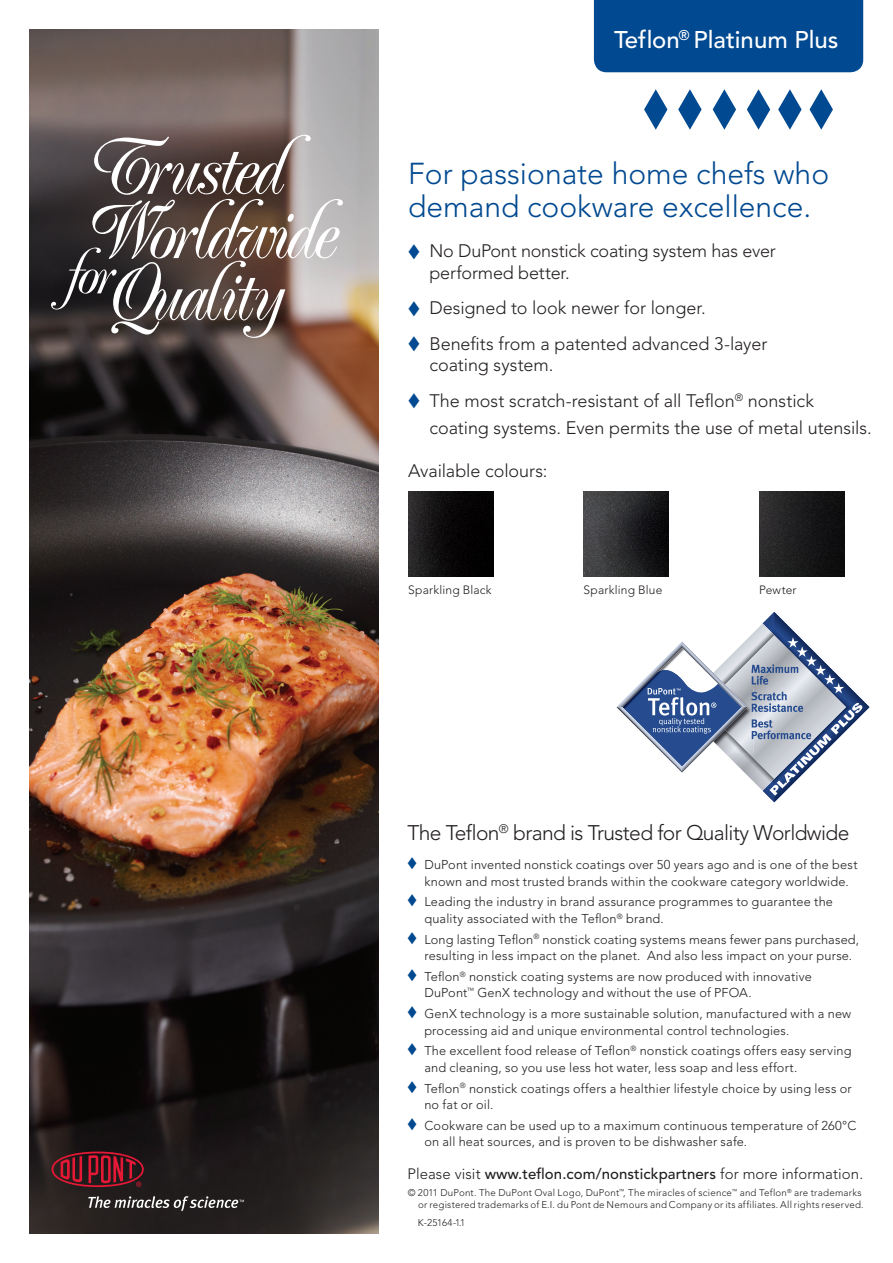
<style>
.page{position:relative;width:893px;height:1263px;background:#fff}
.page>*{position:absolute;margin:0;border:0;box-sizing:border-box;transform-origin:0 0}
.t1{font:300 30px/33px "Avenir";color:#014990}
.t2{font:500 24px "Avenir";color:#fff}
.t3{font:300 21px "Avenir";letter-spacing:-.03em;color:#231f20}
.t4{font:300 18px/21.6px "Avenir";letter-spacing:-.005em;color:#231f20}
.t5{font:500 15px "Avenir";letter-spacing:.005em;color:#231f20}
.t6{font:300 12.75px/16.5px "Avenir";letter-spacing:.015em;color:#231f20}
.t7{font:300 12px "Avenir";letter-spacing:.015em;color:#231f20}
.t8{font:300 9.75px/12px "Avenir";letter-spacing:.025em;color:#231f20;text-align:right}
.s1{color:#014990}
.s2{font-weight:300}
</style>
<div class="page">
<img style="left:30px;top:30px;width:348px;height:1203px">
<svg style="left:52px;top:1151px;width:92px;height:36px;background:#641923"></svg>
<svg style="left:88px;top:1196px;width:156px;height:15px;background:#575353"></svg>
<img style="left:408px;top:491px;width:85px;height:85px">
<img style="left:584px;top:491px;width:85px;height:85px">
<img style="left:759px;top:491px;width:85px;height:85px">
<div style="left:594px;top:0;width:269px;height:72px;background:#014990"></div>
<svg style="left:747px;top:89px;width:23px;height:41px"></svg>
<svg style="left:678px;top:89px;width:24px;height:41px"></svg>
<svg style="left:713px;top:89px;width:23px;height:41px"></svg>
<svg style="left:644px;top:89px;width:23px;height:41px"></svg>
<svg style="left:778px;top:89px;width:24px;height:41px"></svg>
<svg style="left:810px;top:89px;width:23px;height:41px"></svg>
<svg style="left:617px;top:612px;width:252px;height:191px"></svg>
<svg style="left:51px;top:135px;width:292px;height:203px;background:#766a67"></svg>
<h2 class="t2" style="left:614px;top:26px;width:226px">Teflon<sup>®</sup> Platinum Plus</h2>
<h1 class="t1" style="left:408px;top:157px;width:422px">For passionate home chefs who demand cookware excellence.</h1>
<h3 class="t4" style="left:429px;top:240px;width:348px;text-indent:-21px"><span class="s1">◆</span> No DuPont nonstick coating system has ever performed better.</h3>
<h3 class="t4" style="left:408px;top:297px;width:299px"><span class="s1">◆</span> Designed to look newer for longer.</h3>
<h3 class="t4" style="left:429px;top:333px;width:339px;text-indent:-21px"><span class="s1">◆</span> Benefits from a patented advanced 3-layer coating system.</h3>
<h3 class="t4" style="left:429px;top:387px;width:444px;line-height:27px;text-indent:-21px"><span class="s1">◆</span> The most scratch-resistant of all Teflon<sup>®</sup> nonstick coating systems. Even permits the use of metal utensils.</h3>
<h3 class="t4" style="left:408px;top:460px;width:141px">Available colours:</h3>
<p class="t7" style="left:408px;top:583px;width:85px">Sparkling Black</p>
<p class="t7" style="left:584px;top:583px;width:80px">Sparkling Blue</p>
<p class="t7" style="left:759px;top:583px;width:39px">Pewter</p>
<h3 class="t3" style="left:407px;top:820px;width:444px">The Teflon<sup>®</sup> brand is Trusted for Quality Worldwide</h3>
<p class="t6" style="left:424px;top:856px;width:435px;text-indent:-17px"><span class="s1">◆</span> DuPont invented nonstick coatings over 50 years ago and is one of the best known and most trusted brands within the cookware category worldwide.</p>
<p class="t6" style="left:424px;top:894px;width:410px;text-indent:-17px"><span class="s1">◆</span> Leading the industry in brand assurance programmes to guarantee the quality associated with the Teflon<sup>®</sup> brand.</p>
<p class="t6" style="left:424px;top:931px;width:436px;text-indent:-17px"><span class="s1">◆</span> Long lasting Teflon<sup>®</sup> nonstick coating systems means fewer pans purchased, resulting in less impact on the planet. And also less impact on your purse.</p>
<p class="t6" style="left:424px;top:968px;width:389px;text-indent:-17px"><span class="s1">◆</span> Teflon<sup>®</sup> nonstick coating systems are now produced with innovative<br>DuPont<sup>™</sup> GenX technology and without the use of PFOA.</p>
<p class="t6" style="left:424px;top:1005px;width:428px;text-indent:-17px"><span class="s1">◆</span> GenX technology is a more sustainable solution, manufactured with a new processing aid and unique environmental control technologies.</p>
<p class="t6" style="left:424px;top:1043px;width:429px;text-indent:-17px"><span class="s1">◆</span> The excellent food release of Teflon<sup>®</sup> nonstick coatings offers easy serving and cleaning, so you use less hot water, less soap and less effort.</p>
<p class="t6" style="left:424px;top:1080px;width:429px;text-indent:-17px"><span class="s1">◆</span> Teflon<sup>®</sup> nonstick coatings offers a healthier lifestyle choice by using less or no fat or oil.</p>
<p class="t6" style="left:424px;top:1117px;width:434px;text-indent:-17px"><span class="s1">◆</span> Cookware can be used up to a maximum continuous temperature of 260°C on all heat sources, and is proven to be dishwasher safe.</p>
<p class="t8" style="left:408px;top:1186px;width:457px">© 2011 DuPont. The DuPont Oval Logo, DuPont<sup>™</sup>, The miracles of science<sup>™</sup> and Teflon<sup>®</sup> are trademarks or registered trademarks of E.I. du Pont de Nemours and Company or its affiliates. All rights reserved.</p>
<p class="t8" style="left:418px;top:1216px;width:49px">K-25164-1.1</p>
<p class="t5" style="left:407px;top:1165px;width:457px"><span class="s2">Please visit</span> www.teflon.com/nonstickpartners <span class="s2">for more information.</span></p>
</div>
